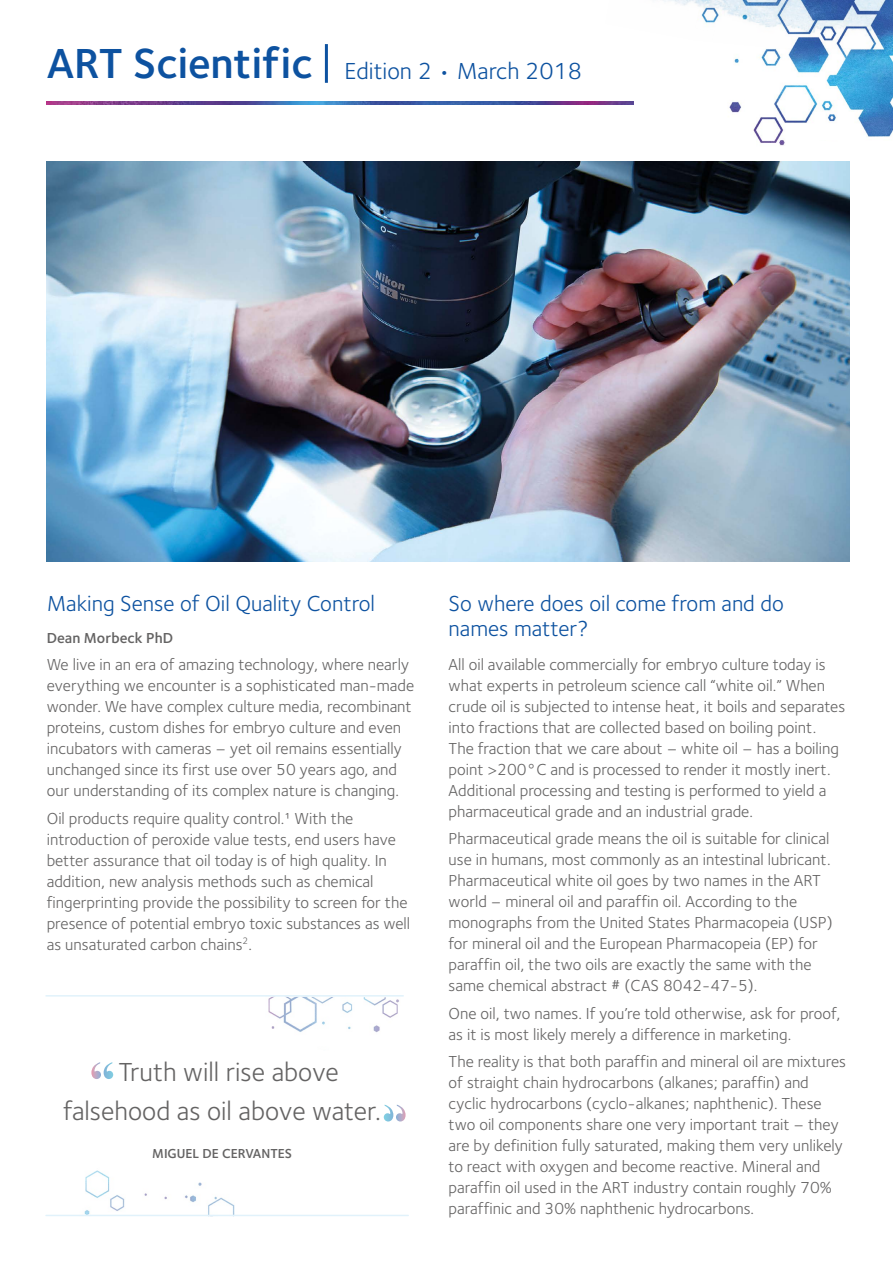
<style>
.page{position:relative;width:893px;height:1263px;background:#fff}
.page>*{position:absolute;margin:0;border:0;box-sizing:border-box;transform-origin:0 0}
.t1{font:600 43.5px "Foundry Sterling";color:#0d52a0}
.t2{font:27px/39px "Foundry Sterling";color:#646363;text-align:center}
.t3{font:24px "Foundry Sterling";color:#0d52a0}
.t4{font:22.5px/25.5px "Foundry Sterling";color:#0d52a0}
.t5{font:16.5px/21px "Foundry Sterling";color:#646363}
.t6{font:600 15px "Foundry Sterling";color:#646363}
.t7{font:600 13.5px "Foundry Sterling";color:#646363}
</style>
<div class="page">
<img style="left:84px;top:1170px;width:151px;height:45px">
<img style="left:252px;top:996px;width:150px;height:37px">
<img style="left:47px;top:102px;width:587px;height:3px">
<img style="left:729px;top:60px;width:164px;height:86px">
<img style="left:663px;top:0;width:230px;height:60px">
<hr style="left:325px;top:44px;width:3px;height:39px;background:#0d52a0">
<svg style="left:91px;top:1062px;width:22px;height:17px"></svg>
<svg style="left:384px;top:1104px;width:22px;height:17px"></svg>
<hr style="left:46px;top:995px;width:357px;height:1px;background:#e1f2fb">
<hr style="left:46px;top:1215px;width:362px;height:1px;background:#e1f2fb">
<img style="left:47px;top:162px;width:803px;height:399px">
<h1 class="t1" style="left:47px;top:38px;width:267px">ART Scientific</h1>
<h3 class="t3" style="left:345px;top:57px;width:239px">Edition 2 • March 2018</h3>
<h3 class="t4" style="left:47px;top:590px;width:330px">Making Sense of Oil Quality Control</h3>
<p class="t6" style="left:47px;top:629px;width:128px">Dean Morbeck PhD</p>
<p class="t5" style="left:47px;top:654px;width:369px">We live in an era of amazing technology, where nearly everything we encounter is a sophisticated man-made wonder. We have complex culture media, recombinant proteins, custom dishes for embryo culture and even incubators with cameras – yet oil remains essentially unchanged since its first use over 50 years ago, and our understanding of its complex nature is changing.</p>
<p class="t5" style="left:47px;top:808px;width:365px">Oil products require quality control.¹ With the introduction of peroxide value tests, end users have better assurance that oil today is of high quality. In addition, new analysis methods such as chemical fingerprinting provide the possibility to screen for the presence of potential embryo toxic substances as well as unsaturated carbon chains<sup>2</sup>.</p>
<h2 class="t2" style="left:63px;top:1052px;width:319px">Truth will rise above falsehood as oil above water.</h2>
<p class="t7" style="left:152px;top:1145px;width:141px">MIGUEL DE CERVANTES</p>
<h3 class="t4" style="left:449px;top:590px;width:337px">So where does oil come from and do names matter?</h3>
<p class="t5" style="left:449px;top:654px;width:398px">All oil available commercially for embryo culture today is what experts in petroleum science call “white oil.” When crude oil is subjected to intense heat, it boils and separates into fractions that are collected based on boiling point.<br>The fraction that we care about – white oil – has a boiling point &gt;200°C and is processed to render it mostly inert.<br>Additional processing and testing is performed to yield a pharmaceutical grade and an industrial grade.</p>
<p class="t5" style="left:449px;top:828px;width:386px">Pharmaceutical grade means the oil is suitable for clinical use in humans, most commonly as an intestinal lubricant.<br>Pharmaceutical white oil goes by two names in the ART world – mineral oil and paraffin oil. According to the monographs from the United States Pharmacopeia (USP) for mineral oil and the European Pharmacopeia (EP) for paraffin oil, the two oils are exactly the same with the same chemical abstract # (CAS 8042-47-5).</p>
<p class="t5" style="left:449px;top:1003px;width:393px">One oil, two names. If you’re told otherwise, ask for proof, as it is most likely merely a difference in marketing.</p>
<p class="t5" style="left:449px;top:1051px;width:399px">The reality is that both paraffin and mineral oil are mixtures of straight chain hydrocarbons (alkanes; paraffin) and cyclic hydrocarbons (cyclo-alkanes; naphthenic). These two oil components share one very important trait – they are by definition fully saturated, making them very unlikely to react with oxygen and become reactive. Mineral and paraffin oil used in the ART industry contain roughly 70% paraffinic and 30% naphthenic hydrocarbons.</p>
</div>
